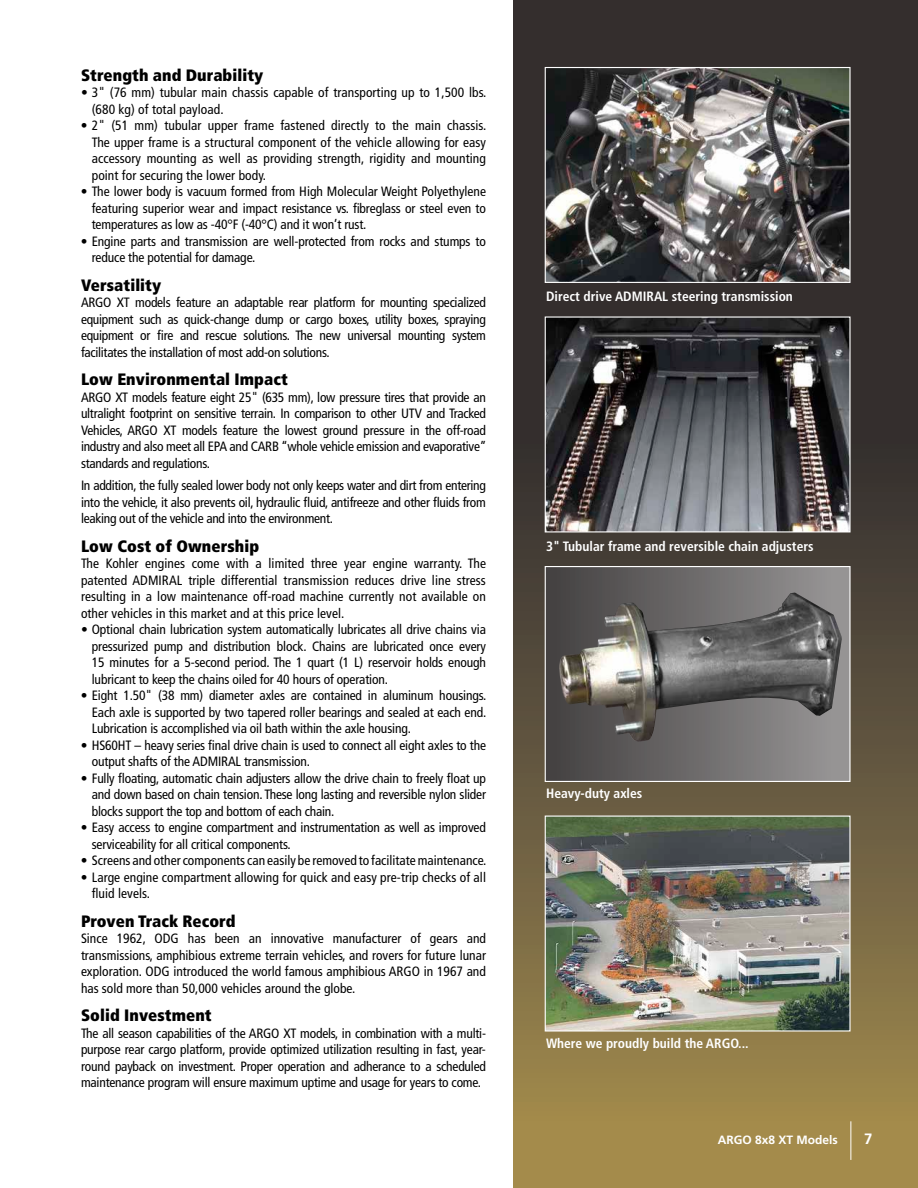
<style>
.page{position:relative;width:918px;height:1188px;background:#fff}
.page>*{position:absolute;margin:0;border:0;box-sizing:border-box;transform-origin:0 0}
.t1{font:900 condensed 16.5px "Frutiger";letter-spacing:.005em;color:#000}
.t2{font:700 15px "Frutiger";color:#fff}
.t3{font:condensed 13.5px/16.5px "Frutiger";letter-spacing:-.01em;color:#000;text-align:justify}
.t4{font:700 condensed 13.5px "Frutiger";color:#fff}
.t5{font:700 12px "Frutiger";color:#fff}
</style>
<div class="page">
<svg style="left:513px;top:0;width:405px;height:1188px;background:#62553b"></svg>
<img style="left:547px;top:69px;width:302px;height:212px">
<div style="left:545px;top:67px;width:306px;height:216px;border:1px solid #fff"></div>
<img style="left:547px;top:318px;width:302px;height:212px">
<div style="left:545px;top:316px;width:306px;height:216px;border:1px solid #fff"></div>
<hr style="left:850px;top:1121px;width:1px;height:39px;background:#fff">
<div style="left:545px;top:567px;width:305px;height:214px;background:linear-gradient(to right,#434040,#9a9898)"></div>
<img style="left:559px;top:593px;width:283px;height:149px">
<div style="left:545px;top:566px;width:306px;height:216px;border:1px solid #fff"></div>
<img style="left:547px;top:818px;width:302px;height:212px">
<div style="left:545px;top:816px;width:306px;height:216px;border:1px solid #fff"></div>
<p class="t1" style="left:81px;top:65px;width:184px">Strength and Durability</p>
<p class="t3" style="left:92px;top:84px;width:396px;text-indent:-11px">• 3" (76 mm) tubular main chassis capable of transporting up to 1,500 lbs. (680 kg) of total payload.</p>
<p class="t3" style="left:92px;top:117px;width:396px;text-indent:-11px">• 2" (51 mm) tubular upper frame fastened directly to the main chassis.<br>The upper frame is a structural component of the vehicle allowing for easy accessory mounting as well as providing strength, rigidity and mounting point for securing the lower body.</p>
<p class="t3" style="left:92px;top:183px;width:396px;text-indent:-11px">• The lower body is vacuum formed from High Molecular Weight Polyethylene featuring superior wear and impact resistance vs. fibreglass or steel even to temperatures as low as -40°F (-40°C) and it won’t rust.</p>
<p class="t3" style="left:92px;top:233px;width:396px;text-indent:-11px">• Engine parts and transmission are well-protected from rocks and stumps to reduce the potential for damage.</p>
<p class="t1" style="left:81px;top:275px;width:82px">Versatility</p>
<p class="t3" style="left:81px;top:294px;width:407px">ARGO XT models feature an adaptable rear platform for mounting specialized equipment such as quick-change dump or cargo boxes, utility boxes, spraying equipment or fire and rescue solutions. The new universal mounting system facilitates the installation of most add-on solutions.</p>
<p class="t1" style="left:81px;top:369px;width:208px">Low Environmental Impact</p>
<p class="t3" style="left:81px;top:389px;width:407px">ARGO XT models feature eight 25" (635 mm), low pressure tires that provide an ultralight footprint on sensitive terrain. In comparison to other UTV and Tracked Vehicles, ARGO XT models feature the lowest ground pressure in the off-road industry and also meet all EPA and CARB “whole vehicle emission and evaporative” standards and regulations.</p>
<p class="t3" style="left:81px;top:477px;width:407px">In addition, the fully sealed lower body not only keeps water and dirt from entering into the vehicle, it also prevents oil, hydraulic fluid, antifreeze and other fluids from leaking out of the vehicle and into the environment.</p>
<p class="t1" style="left:81px;top:536px;width:180px">Low Cost of Ownership</p>
<p class="t3" style="left:81px;top:555px;width:407px">The Kohler engines come with a limited three year engine warranty. The patented ADMIRAL triple differential transmission reduces drive line stress resulting in a low maintenance off-road machine currently not available on other vehicles in this market and at this price level.</p>
<p class="t3" style="left:92px;top:621px;width:396px;text-indent:-11px">• Optional chain lubrication system automatically lubricates all drive chains via pressurized pump and distribution block. Chains are lubricated once every 15 minutes for a 5-second period. The 1 quart (1 L) reservoir holds enough lubricant to keep the chains oiled for 40 hours of operation.</p>
<p class="t3" style="left:92px;top:687px;width:396px;text-indent:-11px">• Eight 1.50" (38 mm) diameter axles are contained in aluminum housings.<br>Each axle is supported by two tapered roller bearings and sealed at each end.<br>Lubrication is accomplished via oil bath within the axle housing.</p>
<p class="t3" style="left:92px;top:737px;width:396px;text-indent:-11px">• HS60HT – heavy series final drive chain is used to connect all eight axles to the output shafts of the ADMIRAL transmission.</p>
<p class="t3" style="left:92px;top:770px;width:396px;text-indent:-11px">• Fully floating, automatic chain adjusters allow the drive chain to freely float up and down based on chain tension. These long lasting and reversible nylon slider blocks support the top and bottom of each chain.</p>
<p class="t3" style="left:92px;top:819px;width:396px;text-indent:-11px">• Easy access to engine compartment and instrumentation as well as improved serviceability for all critical components.</p>
<p class="t3" style="left:81px;top:852px;width:407px">• Screens and other components can easily be removed to facilitate maintenance.</p>
<p class="t3" style="left:92px;top:869px;width:396px;text-indent:-11px">• Large engine compartment allowing for quick and easy pre-trip checks of all fluid levels.</p>
<p class="t1" style="left:81px;top:911px;width:156px">Proven Track Record</p>
<p class="t3" style="left:81px;top:930px;width:407px">Since 1962, ODG has been an innovative manufacturer of gears and transmissions, amphibious extreme terrain vehicles, and rovers for future lunar exploration. ODG introduced the world famous amphibious ARGO in 1967 and has sold more than 50,000 vehicles around the globe.</p>
<p class="t1" style="left:81px;top:1005px;width:132px">Solid Investment</p>
<p class="t3" style="left:81px;top:1025px;width:407px">The all season capabilities of the ARGO XT models, in combination with a multi&shy;purpose rear cargo platform, provide optimized utilization resulting in fast, year&shy;round payback on investment. Proper operation and adherance to a scheduled maintenance program will ensure maximum uptime and usage for years to come.</p>
<p class="t4" style="left:546px;top:288px;width:248px">Direct drive Adm iral steering transmission</p>
<p class="t4" style="left:546px;top:538px;width:269px">3" Tubular frame and reversible chain adjusters</p>
<p class="t4" style="left:546px;top:786px;width:98px">Heavy-duty axles</p>
<p class="t4" style="left:546px;top:1035px;width:204px">Where we proudly build the ARGO...</p>
<p class="t5" style="left:718px;top:1133px;width:122px">ARGO 8x8 XT Models</p>
<p class="t2" style="left:864px;top:1129px;width:10px">7</p>
</div>
